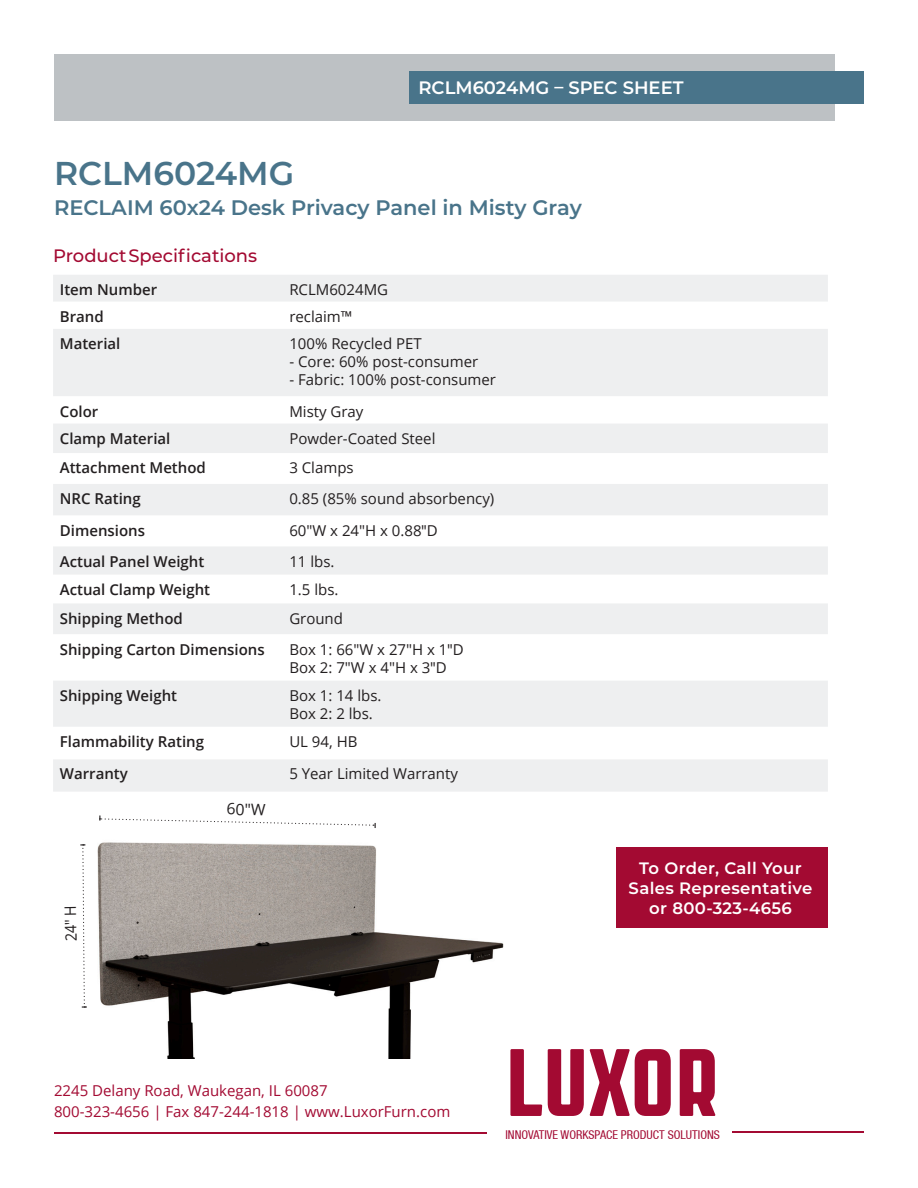
<style>
.page{position:relative;width:918px;height:1188px;background:#fff}
.page>*{position:absolute;margin:0;border:0;box-sizing:border-box;transform-origin:0 0}
.t1{font:600 33px "Montserrat";color:#49748a}
.t2{font:600 21px "Montserrat";color:#49748a}
.t3{font:500 18px "Montserrat";color:#a30a32}
.t4{font:600 18px "Montserrat";color:#fff}
.t5{font:600 16.5px "Montserrat";letter-spacing:.02em;color:#fff}
.t6{font:15.75px "Open Sans";color:#231f20;scale:.9 1}
.t7{font:15.75px "Open Sans";color:#231f20}
.t8{font:15px "Open Sans";color:#231f20}
.t9{font:600 15px "Open Sans";color:#231f20}
.Footer_Contact_info{font:15px "Open Sans";color:#a30a32}
.t10{font:condensed 12.15px "Helvetica Neue LT";color:#a30a32}
.s1{font-family:"Helvetica"}
</style>
<div class="page">
<img style="left:97px;top:842px;width:407px;height:216px">
<div style="left:53px;top:275px;width:775px;height:517px;background:#eeeff0"></div>
<svg style="left:53px;top:302px;width:775px;height:121px;fill:#eeeff0"></svg>
<svg style="left:53px;top:453px;width:775px;height:306px"></svg>
<div style="left:54px;top:54px;width:781px;height:67px;background:#bdc1c4"></div>
<svg style="left:510px;top:1049px;width:32px;height:67px"></svg>
<svg style="left:548px;top:1049px;width:36px;height:67px"></svg>
<svg style="left:590px;top:1049px;width:81px;height:67px"></svg>
<svg style="left:680px;top:1049px;width:36px;height:67px"></svg>
<hr style="left:54px;top:1133px;width:432px;height:1px;background:#a30a32">
<hr style="left:732px;top:1132px;width:132px;height:1px;background:#a30a32">
<div style="left:409px;top:71px;width:455px;height:33px;background:#49748a"></div>
<div style="left:616px;top:847px;width:212px;height:81px;background:#a30a32"></div>
<svg style="left:80px;top:844px;width:7px;height:164px"></svg>
<svg style="left:99px;top:815px;width:277px;height:13px"></svg>
<p class="t4" style="left:418px;top:75px;width:267px">RCLM6024MG – SPEC SHEET</p>
<p class="t1" style="left:54px;top:150px;width:242px">RCLM6024MG</p>
<p class="t2" style="left:54px;top:193px;width:529px">RECLAIM 60x24 Desk Privacy Panel in Misty Gray</p>
<p class="t3" style="left:53px;top:243px;width:206px">Product Specifications</p>
<p class="t9" style="left:60px;top:279px;width:99px">Item Number</p>
<p class="t8" style="left:289px;top:279px;width:100px">RCLM6024MG</p>
<p class="t9" style="left:60px;top:306px;width:45px">Brand</p>
<p class="t8" style="left:289px;top:306px;width:65px">reclaim™</p>
<p class="t9" style="left:60px;top:333px;width:62px">Material</p>
<p class="t8" style="left:289px;top:333px;width:134px">100% Recycled PET</p>
<p class="t8" style="left:289px;top:351px;width:190px">- Core: 60% post-consumer</p>
<p class="t8" style="left:289px;top:369px;width:208px">- Fabric: 100% post-consumer</p>
<p class="t9" style="left:60px;top:401px;width:40px">Color</p>
<p class="t8" style="left:289px;top:401px;width:76px">Misty Gray</p>
<p class="t9" style="left:60px;top:428px;width:112px">Clamp Material</p>
<p class="t8" style="left:289px;top:428px;width:148px">Powder-Coated Steel</p>
<p class="t9" style="left:60px;top:458px;width:148px">Attachment Method</p>
<p class="t8" style="left:289px;top:458px;width:66px">3 Clamps</p>
<p class="t9" style="left:60px;top:488px;width:82px">NRC Rating</p>
<p class="t8" style="left:289px;top:488px;width:207px">0.85 (85% sound absorbency)</p>
<p class="t9" style="left:60px;top:520px;width:87px">Dimensions</p>
<p class="t8" style="left:289px;top:520px;width:150px">60"W x 24"H x 0.88<span class="s1">"</span>D</p>
<p class="t9" style="left:60px;top:551px;width:146px">Actual Panel Weight</p>
<p class="t8" style="left:289px;top:551px;width:47px">11 lbs.</p>
<p class="t9" style="left:60px;top:579px;width:152px">Actual Clamp Weight</p>
<p class="t8" style="left:289px;top:579px;width:51px">1.5 lbs.</p>
<p class="t9" style="left:60px;top:608px;width:125px">Shipping Method</p>
<p class="t8" style="left:289px;top:608px;width:55px">Ground</p>
<p class="t9" style="left:60px;top:639px;width:206px">Shipping Carton Dimensions</p>
<p class="t8" style="left:289px;top:639px;width:176px">Box 1: 66"W x 27"H x 1<span class="s1">"</span>D</p>
<p class="t8" style="left:289px;top:657px;width:159px">Box 2: 7"W x 4"H x 3<span class="s1">"</span>D</p>
<p class="t9" style="left:60px;top:685px;width:119px">Shipping Weight</p>
<p class="t8" style="left:289px;top:685px;width:94px">Box 1: 14 lbs.</p>
<p class="t8" style="left:289px;top:703px;width:85px">Box 2: 2 lbs.</p>
<p class="t9" style="left:60px;top:731px;width:146px">Flammability Rating</p>
<p class="t8" style="left:289px;top:731px;width:70px">UL 94, HB</p>
<p class="t9" style="left:60px;top:764px;width:69px">Warranty</p>
<p class="t8" style="left:289px;top:764px;width:170px">5 Year Limited Warranty</p>
<p class="t6" style="left:60px;top:942px;width:42px;rotate:-91deg">24" H</p>
<p class="t7" style="left:227px;top:798px;width:40px;rotate:2deg">60"W</p>
<p class="t5" style="left:639px;top:856px;width:164px">To Order, Call Your</p>
<p class="t5" style="left:629px;top:876px;width:185px">Sales Representative</p>
<p class="t5" style="left:649px;top:896px;width:144px">or 800-323-4656</p>
<p class="Footer_Contact_info" style="left:54px;top:1080px;width:275px">2245 Delany Road, Waukegan, IL 60087</p>
<p class="Footer_Contact_info" style="left:54px;top:1101px;width:398px">800-323-4656 | Fax 847-244-1818 | www.LuxorFurn.com</p>
<p class="t10" style="left:506px;top:1128px;width:216px">INNOVATIVE WORKSPACE PRODUCT SOLUTIONS</p>
</div>
